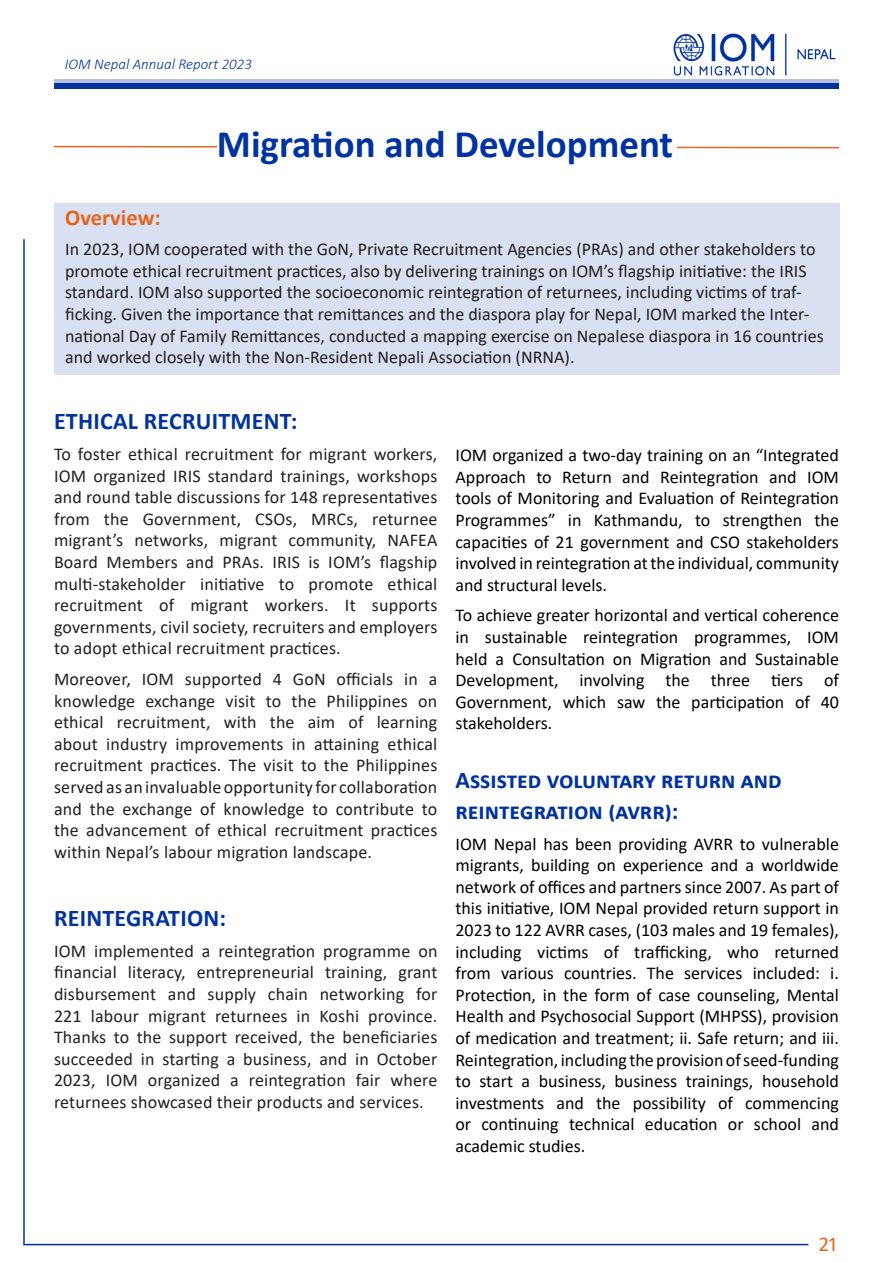
<style>
.page{position:relative;width:893px;height:1263px;background:#fff}
.page>*{position:absolute;margin:0;border:0;box-sizing:border-box;transform-origin:0 0}
.t1{font:700 39px "Calibri";color:#0033a0}
.t2{font:700 24px/30.6px "Calibri";color:#0033a0}
.t3{font:700 22.5px "Calibri";color:#e1671f}
.t4{font:21px "Calibri";color:#e1671f}
.t5{font:18px/21.6px "Calibri";color:#231f20;text-align:justify}
.t6{font:18px/21.6px "Calibri";color:#000;text-align:justify}
.t7{font:italic 300 15px "Calibri";color:#0033a0}
</style>
<div class="page">
<img style="left:673px;top:33px;width:163px;height:43px">
<div style="left:54px;top:79px;width:785px;height:6px;background:#b3c2e3"></div>
<div style="left:54px;top:83px;width:785px;height:6px;background:#0033a0"></div>
<hr style="left:23px;top:239px;width:2px;height:1005px;background:#0033a0">
<hr style="left:23px;top:1244px;width:785px;height:1px;background:#0033a0">
<div style="left:54px;top:203px;width:786px;height:172px;background:#d9e0f1"></div>
<svg style="left:54px;top:145px;width:785px;height:4px"></svg>
<div style="left:217px;top:128px;width:459px;height:38px;background:#fff"></div>
<p class="t7" style="left:65px;top:55px;width:189px">IOM Nepal Annual Report 2023</p>
<p class="t1" style="left:217px;top:116px;width:458px">Migration and Development</p>
<p class="t3" style="left:65px;top:201px;width:97px">Overview:</p>
<p class="t5" style="left:65px;top:238px;width:760px;text-align:left">In 2023, IOM cooperated with the GoN, Private Recruitment Agencies (PRAs) and other stakeholders to promote ethical recruitment practices, also by delivering trainings on IOM’s flagship initiative: the IRIS standard. IOM also supported the socioeconomic reintegration of returnees, including victims of traf&shy;ficking. Given the importance that remittances and the diaspora play for Nepal, IOM marked the Inter&shy;national Day of Family Remittances, conducted a mapping exercise on Nepalese diaspora in 16 countries and worked closely with the Non-Resident Nepali Association (NRNA).</p>
<p class="t2" style="left:54px;top:406px;width:245px">ETHICAL RECRUITMENT:</p>
<p class="t5" style="left:54px;top:443px;width:385px">To foster ethical recruitment for migrant workers, IOM organized IRIS standard trainings, workshops and round table discussions for 148 representatives from the Government, CSOs, MRCs, returnee migrant’s networks, migrant community, NAFEA Board Members and PRAs. IRIS is IOM’s flagship multi-stakeholder initiative to promote ethical recruitment of migrant workers. It supports governments, civil society, recruiters and employers to adopt ethical recruitment practices.</p>
<p class="t5" style="left:54px;top:668px;width:385px">Moreover, IOM supported 4 GoN officials in a knowledge exchange visit to the Philippines on ethical recruitment, with the aim of learning about industry improvements in attaining ethical recruitment practices. The visit to the Philippines served as an invaluable opportunity for collaboration and the exchange of knowledge to contribute to the advancement of ethical recruitment practices within Nepal’s labour migration landscape.</p>
<p class="t2" style="left:54px;top:903px;width:174px">REINTEGRATION:</p>
<p class="t5" style="left:54px;top:940px;width:385px">IOM implemented a reintegration programme on financial literacy, entrepreneurial training, grant disbursement and supply chain networking for 221 labour migrant returnees in Koshi province.<br>Thanks to the support received, the beneficiaries succeeded in starting a business, and in October 2023, IOM organized a reintegration fair where returnees showcased their products and services.</p>
<p class="t6" style="left:455px;top:444px;width:385px">IOM organized a two-day training on an “Integrated Approach to Return and Reintegration and IOM tools of Monitoring and Evaluation of Reintegration Programmes” in Kathmandu, to strengthen the capacities of 21 government and CSO stakeholders involved in reintegration at the individual, community and structural levels.</p>
<p class="t6" style="left:455px;top:604px;width:385px">To achieve greater horizontal and vertical coherence in sustainable reintegration programmes, IOM held a Consultation on Migration and Sustainable Development, involving the three tiers of Government, which saw the participation of 40 stakeholders.</p>
<p class="t2" style="left:455px;top:765px;width:328px">Assisted Voluntary Return and<br>Reintegration (AVRR):</p>
<p class="t6" style="left:455px;top:832px;width:385px">IOM Nepal has been providing AVRR to vulnerable migrants, building on experience and a worldwide network of offices and partners since 2007. As part of this initiative, IOM Nepal provided return support in 2023 to 122 AVRR cases, (103 males and 19 females), including victims of trafficking, who returned from various countries. The services included: i.<br>Protection, in the form of case counseling, Mental Health and Psychosocial Support (MHPSS), provision of medication and treatment; ii. Safe return; and iii.<br>Reintegration, including the provision of seed-funding to start a business, business trainings, household investments and the possibility of commencing or continuing technical education or school and academic studies.</p>
<p class="t4" style="left:819px;top:1229px;width:19px">21</p>
</div>
